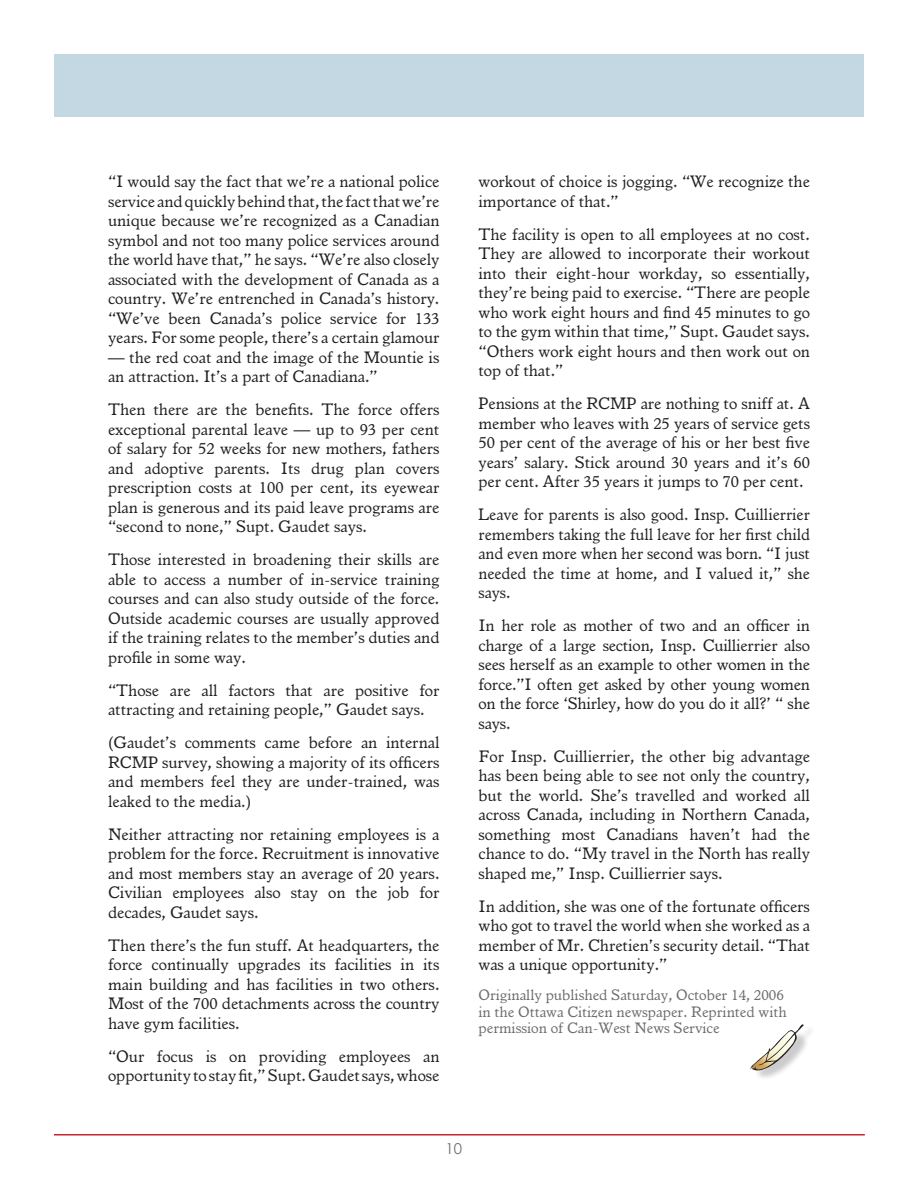
<style>
.page{position:relative;width:918px;height:1188px;background:#fff}
.page>*{position:absolute;margin:0;border:0;box-sizing:border-box;transform-origin:0 0}
.t1{font:16.5px/19.5px "Italian Old Style MT Std";color:#231f20;text-align:justify}
.t2{font:15px/16.5px "Italian Old Style MT Std";color:#6c6d70}
.t3{font:15px "Century Gothic";color:#6c6d70}
</style>
<div class="page">
<hr style="left:54px;top:1134px;width:811px;height:1px;background:#c82026">
<div style="left:54px;top:54px;width:810px;height:63px;background:#c3d8e2"></div>
<div style="left:753px;top:1025px;width:63px;height:56px;background:#231f20;opacity:.23"></div>
<svg style="left:750px;top:1024px;width:54px;height:47px"></svg>
<p class="t1" style="left:108px;top:172px;width:333px">“I would say the fact that we’re a national police service and quickly behind that, the fact that we’re unique because we’re recognized as a Canadian symbol and not too many police services around the world have that,” he says. “We’re also closely associated with the development of Canada as a country. We’re entrenched in Canada’s history. “We’ve been Canada’s police service for 133 years. For some people, there’s a certain glamour</p>
<p class="t1" style="left:108px;top:347px;width:333px">— the red coat and the image of the Mountie is an attraction. It’s a part of Canadiana.”</p>
<p class="t1" style="left:108px;top:400px;width:333px">Then there are the benefits. The force offers exceptional parental leave — up to 93 per cent of salary for 52 weeks for new mothers, fathers and adoptive parents. Its drug plan covers prescription costs at 100 per cent, its eyewear plan is generous and its paid leave programs are “second to none,” Supt. Gaudet says.</p>
<p class="t1" style="left:108px;top:550px;width:333px">Those interested in broadening their skills are able to access a number of in-service training courses and can also study outside of the force.<br>Outside academic courses are usually approved if the training relates to the member’s duties and profile in some way.</p>
<p class="t1" style="left:108px;top:680px;width:333px">“Those are all factors that are positive for attracting and retaining people,” Gaudet says.</p>
<p class="t1" style="left:108px;top:733px;width:333px">(Gaudet’s comments came before an internal RCMP survey, showing a majority of its officers and members feel they are under-trained, was leaked to the media.)</p>
<p class="t1" style="left:108px;top:824px;width:333px">Neither attracting nor retaining employees is a problem for the force. Recruitment is innovative and most members stay an average of 20 years.<br>Civilian employees also stay on the job for decades, Gaudet says.</p>
<p class="t1" style="left:108px;top:935px;width:333px">Then there’s the fun stuff. At headquarters, the force continually upgrades its facilities in its main building and has facilities in two others.<br>Most of the 700 detachments across the country have gym facilities.</p>
<p class="t1" style="left:108px;top:1046px;width:333px">“Our focus is on providing employees an opportunity to stay fit,” Supt. Gaudet says, whose</p>
<p class="t1" style="left:478px;top:172px;width:333px">workout of choice is jogging. “We recognize the importance of that.”</p>
<p class="t1" style="left:478px;top:224px;width:333px">The facility is open to all employees at no cost.<br>They are allowed to incorporate their workout into their eight-hour workday, so essentially, they’re being paid to exercise. “There are people who work eight hours and find 45 minutes to go to the gym within that time,” Supt. Gaudet says. “Others work eight hours and then work out on top of that.”</p>
<p class="t1" style="left:478px;top:394px;width:333px">Pensions at the RCMP are nothing to sniff at. A member who leaves with 25 years of service gets 50 per cent of the average of his or her best five years’ salary. Stick around 30 years and it’s 60 per cent. After 35 years it jumps to 70 per cent.</p>
<p class="t1" style="left:478px;top:505px;width:333px">Leave for parents is also good. Insp. Cuillierrier remembers taking the full leave for her first child and even more when her second was born. “I just needed the time at home, and I valued it,” she says.</p>
<p class="t1" style="left:478px;top:616px;width:333px">In her role as mother of two and an officer in charge of a large section, Insp. Cuillierrier also sees herself as an example to other women in the force.”I often get asked by other young women on the force ‘Shirley, how do you do it all?’ “ she says.</p>
<p class="t1" style="left:478px;top:746px;width:333px">For Insp. Cuillierrier, the other big advantage has been being able to see not only the country, but the world. She’s travelled and worked all across Canada, including in Northern Canada, something most Canadians haven’t had the chance to do. “My travel in the North has really shaped me,” Insp. Cuillierrier says.</p>
<p class="t1" style="left:478px;top:896px;width:333px">In addition, she was one of the fortunate officers who got to travel the world when she worked as a member of Mr. Chretien’s security detail. “That was a unique opportunity.”</p>
<p class="t2" style="left:478px;top:987px;width:310px">Originally published Saturday, October 14, 2006 in the Ottawa Citizen newspaper. Reprinted with permission of Can-West News Service</p>
<p class="t3" style="left:445px;top:1140px;width:18px">1 0</p>
</div>
